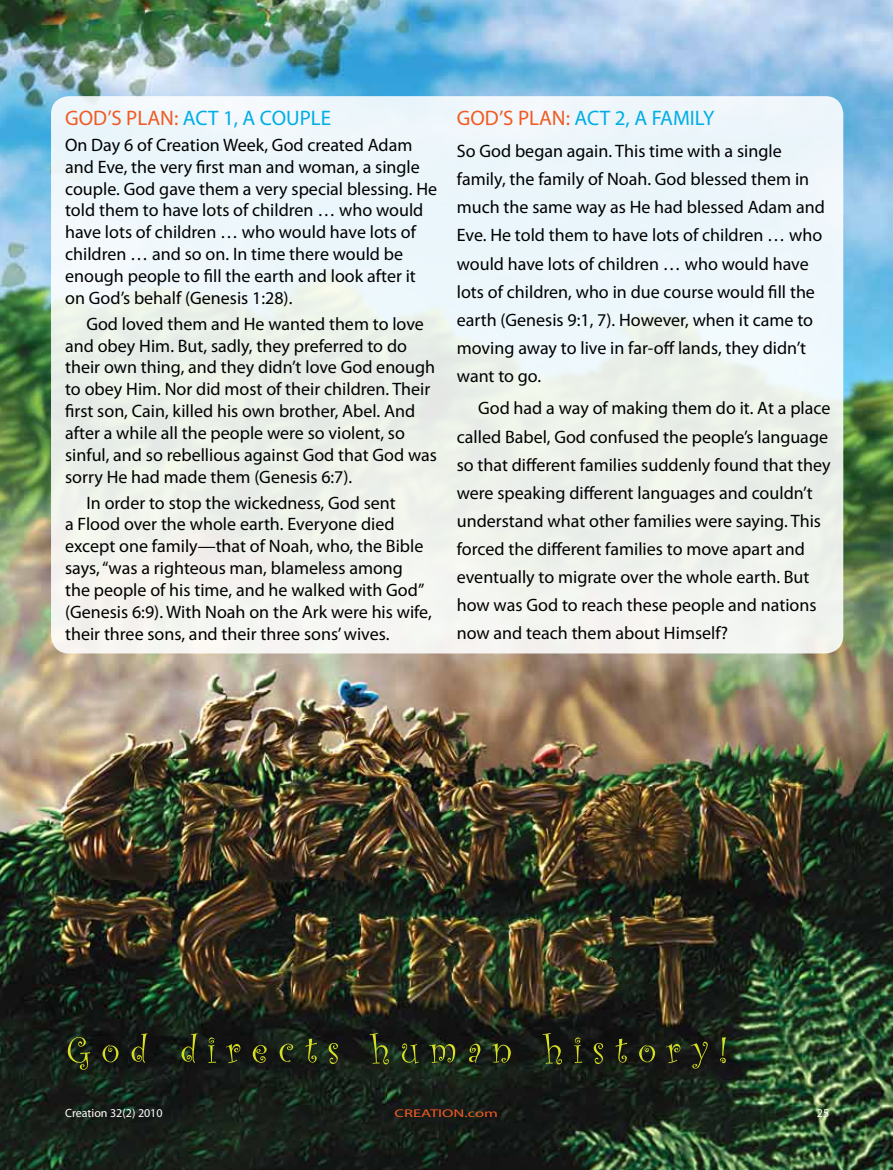
<style>
.page{position:relative;width:893px;height:1170px;background:#fff}
.page>*{position:absolute;margin:0;border:0;box-sizing:border-box;transform-origin:0 0}
.t1{font:21px "Myriad Pro";color:#00aee6}
.t2{font:18px/21.8px "Myriad Pro";color:#000}
.t3{font:12px "Myriad Pro";color:#fff}
.t4{font:11.25px "Myriad Pro";color:#f15a22;scale:1.47 1}
.s1{color:#f15a22}
</style>
<div class="page">
<img style="left:0;top:0;width:893px;height:1169px">
<div style="left:51px;top:96px;width:792px;height:557px;background:linear-gradient(to right,#eef3f0,#edf4f4);border-radius:18px"></div>
<svg style="left:68px;top:1032px;width:658px;height:37px;background:#232916"></svg>
<p class="t1" style="left:65px;top:105px;width:268px"><span class="s1">GOD’S PLAN:</span> ACT 1, A COUPLE</p>
<p class="t2" style="left:65px;top:134px;width:373px">On Day 6 of Creation Week, God created Adam and Eve, the very first man and woman, a single couple. God gave them a very special blessing. He told them to have lots of children … who would have lots of children … who would have lots of children … and so on. In time there would be enough people to fill the earth and look after it on God’s behalf (Genesis 1:28).</p>
<p class="t2" style="left:65px;top:312px;width:373px;text-indent:21px">God loved them and He wanted them to love and obey Him. But, sadly, they preferred to do their own thing, and they didn’t love God enough to obey Him. Nor did most of their children. Their first son, Cain, killed his own brother, Abel. And after a while all the people were so violent, so sinful, and so rebellious against God that God was sorry He had made them (Genesis 6:7).</p>
<p class="t2" style="left:65px;top:491px;width:368px;text-indent:21px">In order to stop the wickedness, God sent<br>a Flood over the whole earth. Everyone died except one family—that of Noah, who, the Bible says, “was a righteous man, blameless among the people of his time, and he walked with God” (Genesis 6:9). With Noah on the Ark were his wife, their three sons, and their three sons’ wives.</p>
<p class="t1" style="left:457px;top:105px;width:259px"><span class="s1">GOD’S PLAN:</span> ACT 2, A FAMILY</p>
<p class="t2" style="left:457px;top:137px;width:370px;line-height:28px">So God began again. This time with a single family, the family of Noah. God blessed them in much the same way as He had blessed Adam and Eve. He told them to have lots of children … who would have lots of children … who would have lots of children, who in due course would fill the earth (Genesis 9:1, 7). However, when it came to moving away to live in far-off lands, they didn’t want to go.</p>
<p class="t2" style="left:457px;top:394px;width:375px;line-height:28px;text-indent:21px">God had a way of making them do it. At a place called Babel, God confused the people’s language so that different families suddenly found that they were speaking different languages and couldn’t understand what other families were saying. This forced the different families to move apart and eventually to migrate over the whole earth. But how was God to reach these people and nations now and teach them about Himself?</p>
<p class="t3" style="left:65px;top:1105px;width:99px">Creation 32(2) 2010</p>
<p class="t4" style="left:395px;top:1105px;width:72px">CREATION.com</p>
<p class="t3" style="left:817px;top:1105px;width:14px">25</p>
</div>
